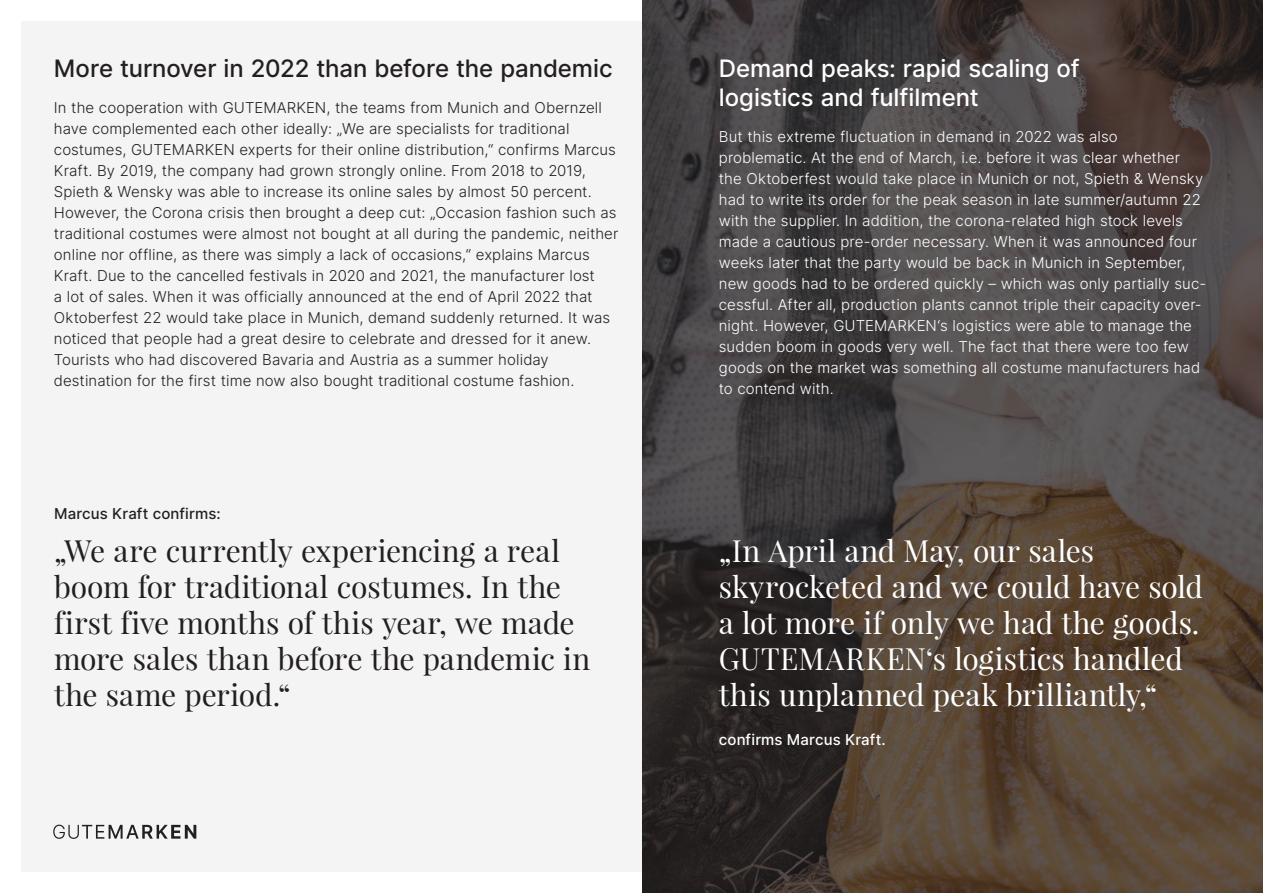
<style>
.page{position:relative;width:1263px;height:893px;background:#fff}
.page>*{position:absolute;margin:0;border:0;box-sizing:border-box;transform-origin:0 0}
.t1{font:30px/36px "Playfair Display";letter-spacing:-.005em;color:#231f20}
.t2{font:30px/36px "Playfair Display";color:#fff}
.t3{font:24px "Inter";color:#fff}
.t4{font:24px "Inter";letter-spacing:-.005em;color:#231f20}
.t5{font:300 15px/21px "Inter";letter-spacing:.005em;color:#231f20}
.t6{font:300 15px/21px "Inter";letter-spacing:.005em;color:#fff}
.t7{font:15px "Inter";letter-spacing:.01em;color:#231f20}
.t8{font:15px "Inter";letter-spacing:.01em;color:#fff}
</style>
<div class="page">
<div style="left:21px;top:21px;width:1221px;height:851px;background:#f4f4f4"></div>
<svg style="left:642px;top:0;width:621px;height:893px;background:#49403c"></svg>
<svg style="left:53px;top:825px;width:143px;height:14px"></svg>
<p class="t4" style="left:54px;top:51px;width:560px">More turnover in 2022 than before the pandemic</p>
<p class="t5" style="left:54px;top:97px;width:549px">In the cooperation with GUTEMARKEN, the teams from Munich and Obernzell have complemented each other ideally: „We are specialists for traditional</p>
<p class="t5" style="left:54px;top:139px;width:566px">costumes, GUTEMARKEN experts for their online distribution,“ confirms Marcus Kraft. By 2019, the company had grown strongly online. From 2018 to 2019, Spieth &amp; Wensky was able to increase its online sales by almost 50 percent.<br>However, the Corona crisis then brought a deep cut: „Occasion fashion such as traditional costumes were almost not bought at all during the pandemic, neither online nor offline, as there was simply a lack of occasions,“ explains Marcus Kraft. Due to the cancelled festivals in 2020 and 2021, the manufacturer lost<br>a lot of sales. When it was officially announced at the end of April 2022 that Oktoberfest 22 would take place in Munich, demand suddenly returned. It was noticed that people had a great desire to celebrate and dressed for it anew.<br>Tourists who had discovered Bavaria and Austria as a summer holiday</p>
<p class="t5" style="left:54px;top:370px;width:522px">destination for the first time now also bought traditional costume fashion.</p>
<p class="t7" style="left:54px;top:502px;width:168px">Marcus Kraft confirms:</p>
<p class="t1" style="left:54px;top:532px;width:538px">„We are currently experiencing a real boom for traditional costumes. In the first five months of this year, we made more sales than before the pandemic in the same period.“</p>
<p class="t3" style="left:719px;top:51px;width:362px">Demand peaks: rapid scaling of</p>
<p class="t3" style="left:719px;top:80px;width:261px">logistics and fulfilment</p>
<p class="t6" style="left:719px;top:126px;width:400px">But this extreme fluctuation in demand in 2022 was also</p>
<p class="t6" style="left:719px;top:147px;width:463px">problematic. At the end of March, i.e. before it was clear whether</p>
<p class="t6" style="left:719px;top:168px;width:489px">the Oktoberfest would take place in Munich or not, Spieth &amp; Wensky had to write its order for the peak season in late summer/autumn 22 with the supplier. In addition, the corona-related high stock levels made a cautious pre-order necessary. When it was announced four weeks later that the party would be back in Munich in September, new goods had to be ordered quickly – which was only partially suc&shy;cessful. After all, production plants cannot triple their capacity over&shy;night. However, GUTEMARKEN‘s logistics were able to manage the sudden boom in goods very well. The fact that there were too few goods on the market was something all costume manufacturers had to contend with.</p>
<p class="t2" style="left:719px;top:532px;width:377px">„In April and May, our sales</p>
<p class="t2" style="left:719px;top:568px;width:486px">skyrocketed and we could have sold a lot more if only we had the goods.<br>GUTEMARKEN‘s logistics handled this unplanned peak brilliantly,“</p>
<p class="t8" style="left:719px;top:728px;width:168px">confirms Marcus Kraft.</p>
</div>
